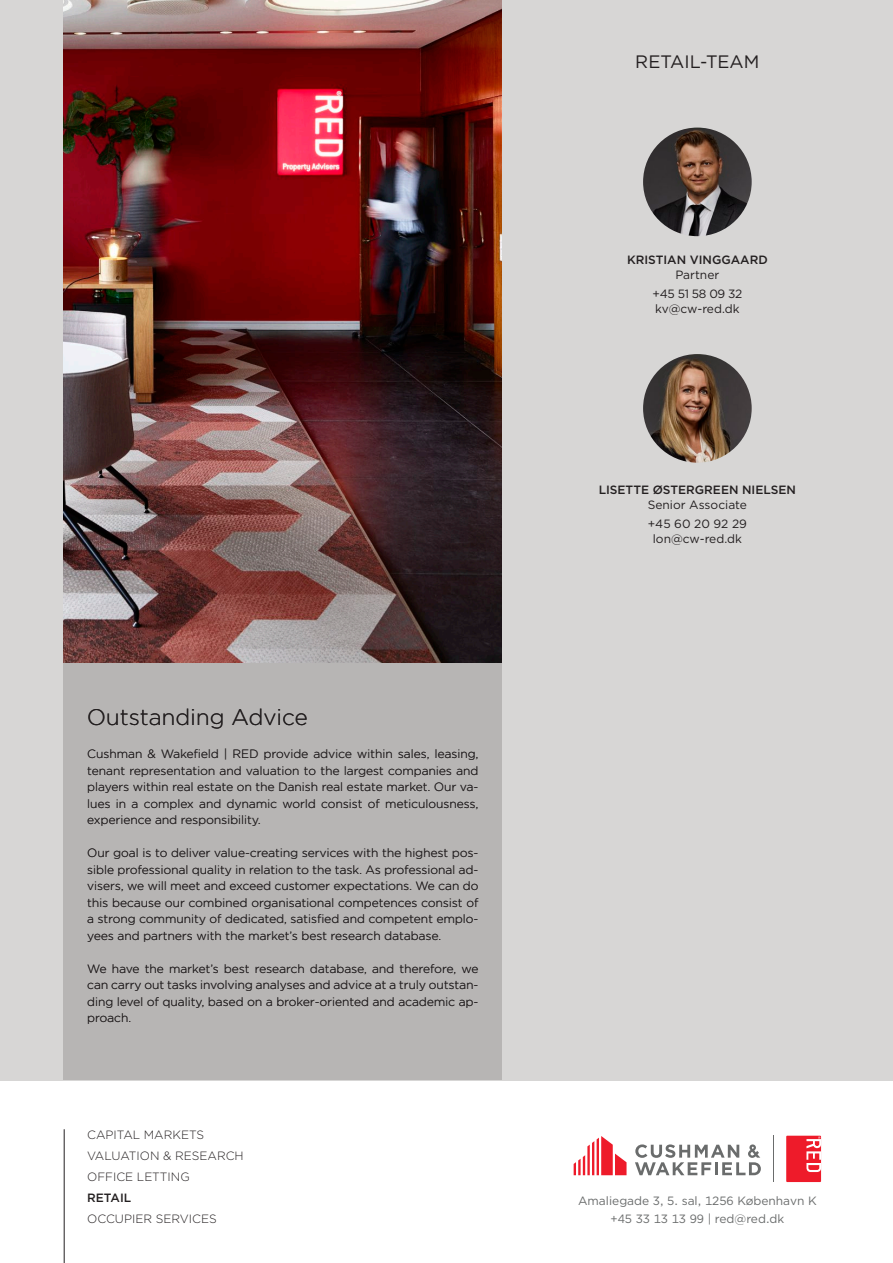
<style>
.page{position:relative;width:893px;height:1263px;background:#fff}
.page>*{position:absolute;margin:0;border:0;box-sizing:border-box;transform-origin:0 0}
.Brød{font:300 22.5px "Gotham";color:#231f20}
.Overskrifter{font:18px "Gotham";color:#231f20}
.Brød-2{font:300 12px/16.5px "Gotham";color:#231f20;text-align:justify}
.t1{font:12px "Gotham";color:#231f20}
.t2{font:12px/18px "Gotham";color:#6a6c6c;text-align:center}
.t3{font:500 12px "Gotham";color:#231f20}
</style>
<div class="page">
<svg style="left:574px;top:1136px;width:52px;height:39px"></svg>
<svg style="left:635px;top:1144px;width:126px;height:31px"></svg>
<hr style="left:773px;top:1136px;width:1px;height:46px;background:#6a6c6c">
<div style="left:786px;top:1136px;width:35px;height:46px;background:#ee1b2a"></div>
<svg style="left:806px;top:1136px;width:15px;height:36px"></svg>
<div style="left:0;top:0;width:893px;height:1080px;background:#d7d6d5"></div>
<hr style="left:64px;top:1129px;width:1px;height:134px;background:#231f20">
<img style="left:63px;top:0;width:439px;height:663px">
<div style="left:63px;top:663px;width:439px;height:417px;background:#b7b5b4"></div>
<img style="left:643px;top:128px;width:109px;height:108px;border-radius:54px">
<img style="left:643px;top:354px;width:109px;height:109px;border-radius:54px">
<p class="Brød" style="left:87px;top:703px;width:222px">Outstanding Advice</p>
<p class="Brød-2" style="left:87px;top:745px;width:393px">Cushman &amp; Wakefield | RED provide advice within sales, leasing, tenant representation and valuation to the largest companies and players within real estate on the Danish real estate market. Our va&shy;lues in a complex and dynamic world consist of meticulousness, experience and responsibility.</p>
<p class="Brød-2" style="left:87px;top:844px;width:393px">Our goal is to deliver value-creating services with the highest pos&shy;sible professional quality in relation to the task. As professional ad&shy;visers, we will meet and exceed customer expectations. We can do this because our combined organisational competences consist of a strong community of dedicated, satisfied and competent emplo&shy;yees and partners with the market’s best research database.</p>
<p class="Brød-2" style="left:87px;top:960px;width:393px">We have the market’s best research database, and therefore, we can carry out tasks involving analyses and advice at a truly outstan&shy;ding level of quality, based on a broker-oriented and academic ap&shy;proach.</p>
<p class="Brød-2" style="left:87px;top:1126px;width:119px">CAPITAL MARKETS</p>
<p class="Brød-2" style="left:87px;top:1147px;width:158px">VALUATION &amp; RESEARCH</p>
<p class="Brød-2" style="left:87px;top:1168px;width:104px">OFFICE LETTING</p>
<p class="t3" style="left:87px;top:1190px;width:46px">RETAIL</p>
<p class="Brød-2" style="left:87px;top:1210px;width:131px">OCCUPIER SERVICES</p>
<p class="Overskrifter" style="left:635px;top:50px;width:126px">RETAIL-TEAM</p>
<p class="t3" style="left:627px;top:252px;width:142px">KRISTIAN VINGGAARD</p>
<p class="t1" style="left:675px;top:267px;width:45px">Partner</p>
<p class="t1" style="left:652px;top:286px;width:92px">+45 51 58 09 32</p>
<p class="t1" style="left:655px;top:301px;width:86px">kv@cw-red.dk</p>
<p class="t3" style="left:599px;top:481px;width:199px">LISETTE ØSTERGREEN NIELSEN</p>
<p class="t1" style="left:648px;top:497px;width:101px">Senior Associate</p>
<p class="t1" style="left:648px;top:516px;width:101px">+45 60 20 92 29</p>
<p class="t1" style="left:653px;top:531px;width:91px">lon@cw-red.dk</p>
<p class="t2" style="left:578px;top:1191px;width:240px">Amaliegade 3, 5. sal, 1256 København K +45 33 13 13 99 | red@red.dk</p>
</div>
